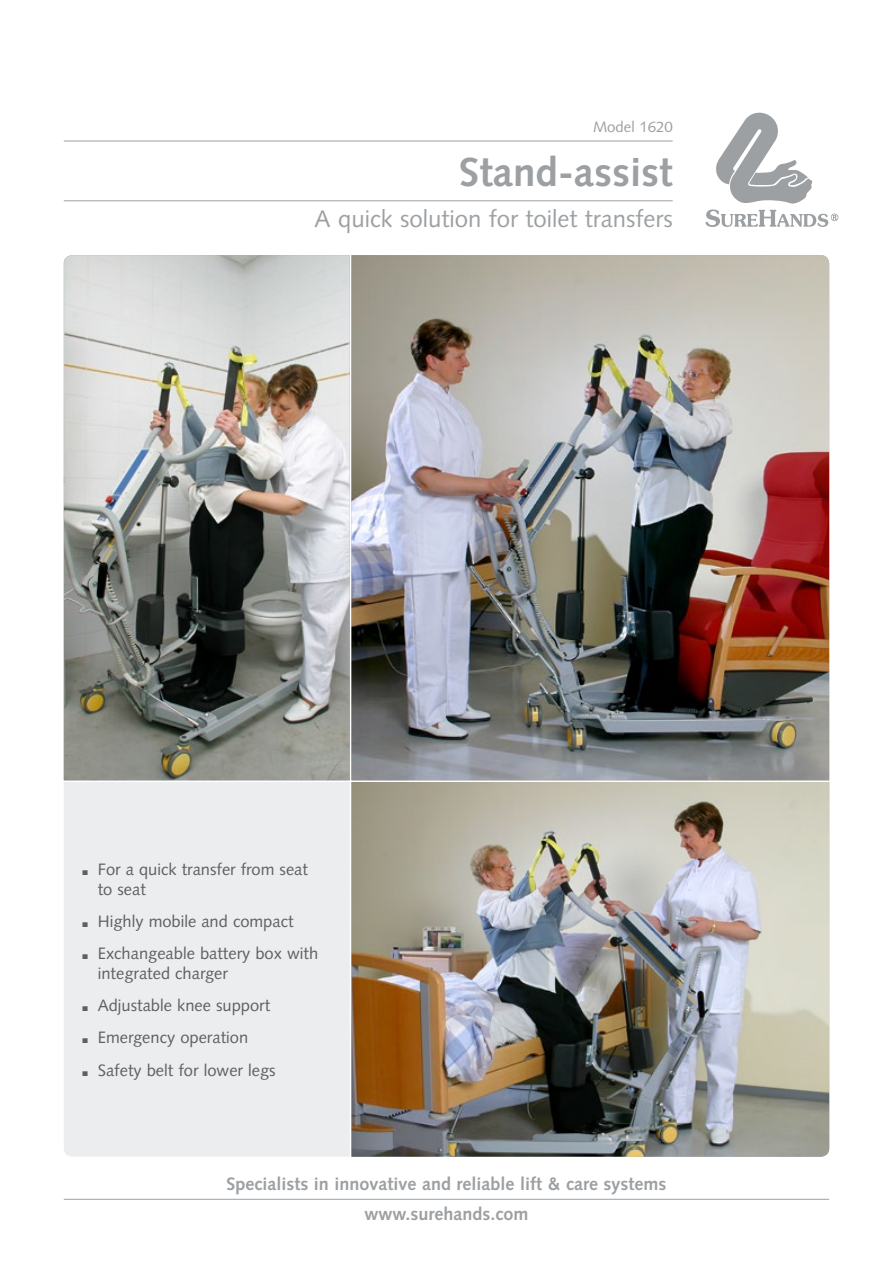
<style>
.page{position:relative;width:893px;height:1263px;background:#fff}
.page>*{position:absolute;margin:0;border:0;box-sizing:border-box;transform-origin:0 0}
.t1{font:700 40.5px "Syntax";color:#9ca0a3}
.t2{font:24px "Syntax";color:#9ca0a3}
.t3{font:700 18px/30px "Syntax";color:#9ca0a3;text-align:center}
.t4{font:16.5px/32.2px "Syntax";color:#5d5f60}
.t5{font:15px "Syntax";color:#9ca0a3}
.s1{font-weight:900;font-size:27px}
</style>
<div class="page">
<img style="left:351px;top:255px;width:478px;height:525px">
<img style="left:64px;top:255px;width:286px;height:525px">
<img style="left:351px;top:782px;width:478px;height:375px">
<hr style="left:64px;top:1199px;width:765px;height:1px;background:#9ca0a3">
<svg style="left:705px;top:113px;width:133px;height:114px"></svg>
<div style="left:64px;top:782px;width:286px;height:375px;background:#ecedee"></div>
<hr style="left:64px;top:141px;width:609px;height:1px;background:#9ca0a3">
<hr style="left:64px;top:200px;width:609px;height:1px;background:#9ca0a3">
<p class="t5" style="left:593px;top:118px;width:81px">Model 1620</p>
<h1 class="t1" style="left:459px;top:149px;width:215px">Stand-assist</h1>
<h2 class="t2" style="left:315px;top:204px;width:360px">A quick solution for toilet transfers</h2>
<p class="t4" style="left:98px;top:860px;width:212px;line-height:19.5px;text-indent:-17px"><span class="s1">.</span> For a quick transfer from seat to seat</p>
<p class="t4" style="left:81px;top:905px;width:239px"><span class="s1">.</span> Highly mobile and compact<br><span class="s1">.</span> Exchangeable battery box with</p>
<p class="t4" style="left:81px;top:957px;width:196px;text-indent:17px">integrated charger<br><span class="s1">.</span> Adjustable knee support <span class="s1">.</span> Emergency operation<br><span class="s1">.</span> Safety belt for lower legs</p>
<p class="t3" style="left:226px;top:1169px;width:441px">Specialists in innovative and reliable lift &amp; care systems www.surehands.com</p>
</div>
